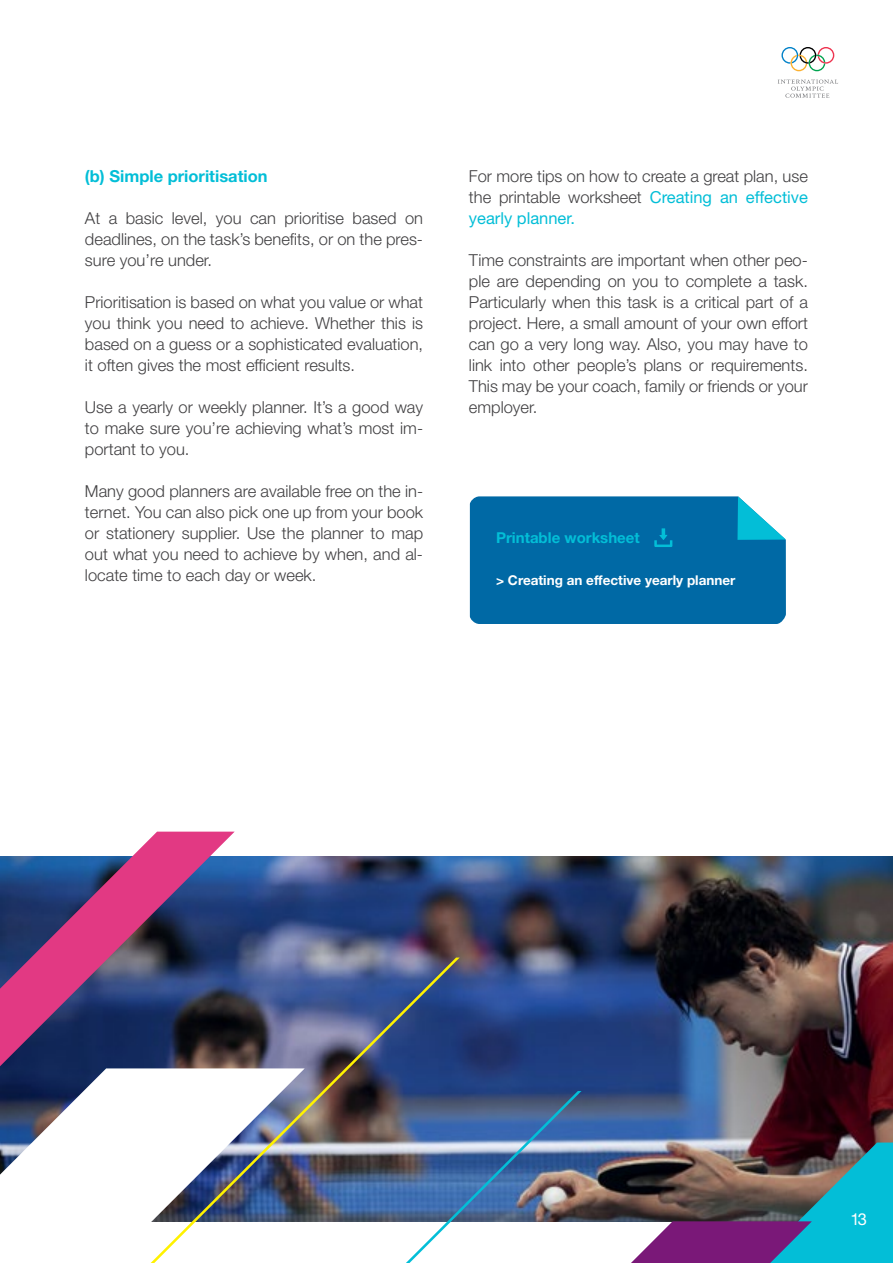
<style>
.page{position:relative;width:893px;height:1263px;background:#fff}
.page>*{position:absolute;margin:0;border:0;box-sizing:border-box;transform-origin:0 0}
.t1{font:300 16.5px/21px "Helvetica Neue LT Std";color:#414042;text-align:justify}
.t2{font:700 16.5px "Helvetica Neue LT Std";color:#03bed7}
.t3{font:16.5px "Helvetica Neue LT Std";color:#fff}
.t4{font:700 15px "Helvetica Neue LT Std";color:#03bed7}
.t5{font:700 13.5px "Helvetica Neue LT Std";color:#fff}
.s1{font-weight:400;color:#03bed7}
</style>
<div class="page">
<img style="left:235px;top:856px;width:658px;height:286px">
<img style="left:581px;top:1142px;width:312px;height:121px">
<img style="left:460px;top:1091px;width:121px;height:131px">
<img style="left:235px;top:957px;width:225px;height:306px">
<img style="left:0;top:1068px;width:305px;height:195px">
<svg style="left:0;top:832px;width:235px;height:237px;background:#634677"></svg>
<div style="left:470px;top:496px;width:316px;height:128px;background:#0069a5"></div>
<svg style="left:781px;top:47px;width:53px;height:24px"></svg>
<svg style="left:778px;top:80px;width:60px;height:18px"></svg>
<p class="t2" style="left:85px;top:166px;width:184px">(b) Simple prioritisation</p>
<p class="t1" style="left:85px;top:207px;width:340px">At a basic level, you can prioritise based on deadlines, on the task’s benefits, or on the pres&shy;sure you’re under.</p>
<p class="t1" style="left:85px;top:291px;width:340px">Prioritisation is based on what you value or what you think you need to achieve. Whether this is based on a guess or a sophisticated evaluation, it often gives the most efficient results.</p>
<p class="t1" style="left:85px;top:396px;width:340px">Use a yearly or weekly planner. It’s a good way to make sure you’re achieving what’s most im&shy;portant to you.</p>
<p class="t1" style="left:85px;top:480px;width:340px">Many good planners are available free on the in&shy;ternet. You can also pick one up from your book or stationery supplier. Use the planner to map out what you need to achieve by when, and al&shy;locate time to each day or week.</p>
<p class="t1" style="left:469px;top:165px;width:340px">For more tips on how to create a great plan, use the printable worksheet <span class="s1">Creating an effective yearly planner.</span></p>
<p class="t1" style="left:469px;top:249px;width:341px">Time constraints are important when other peo&shy;ple are depending on you to complete a task.<br>Particularly when this task is a critical part of a project. Here, a small amount of your own effort can go a very long way. Also, you may have to link into other people’s plans or requirements.<br>This may be your coach, family or friends or your employer.</p>
<p class="t4" style="left:496px;top:528px;width:145px">Printable worksheet</p>
<p class="t5" style="left:496px;top:571px;width:241px">&gt; Creating an effective yearly planner</p>
<p class="t3" style="left:850px;top:1209px;width:18px">13</p>
</div>
